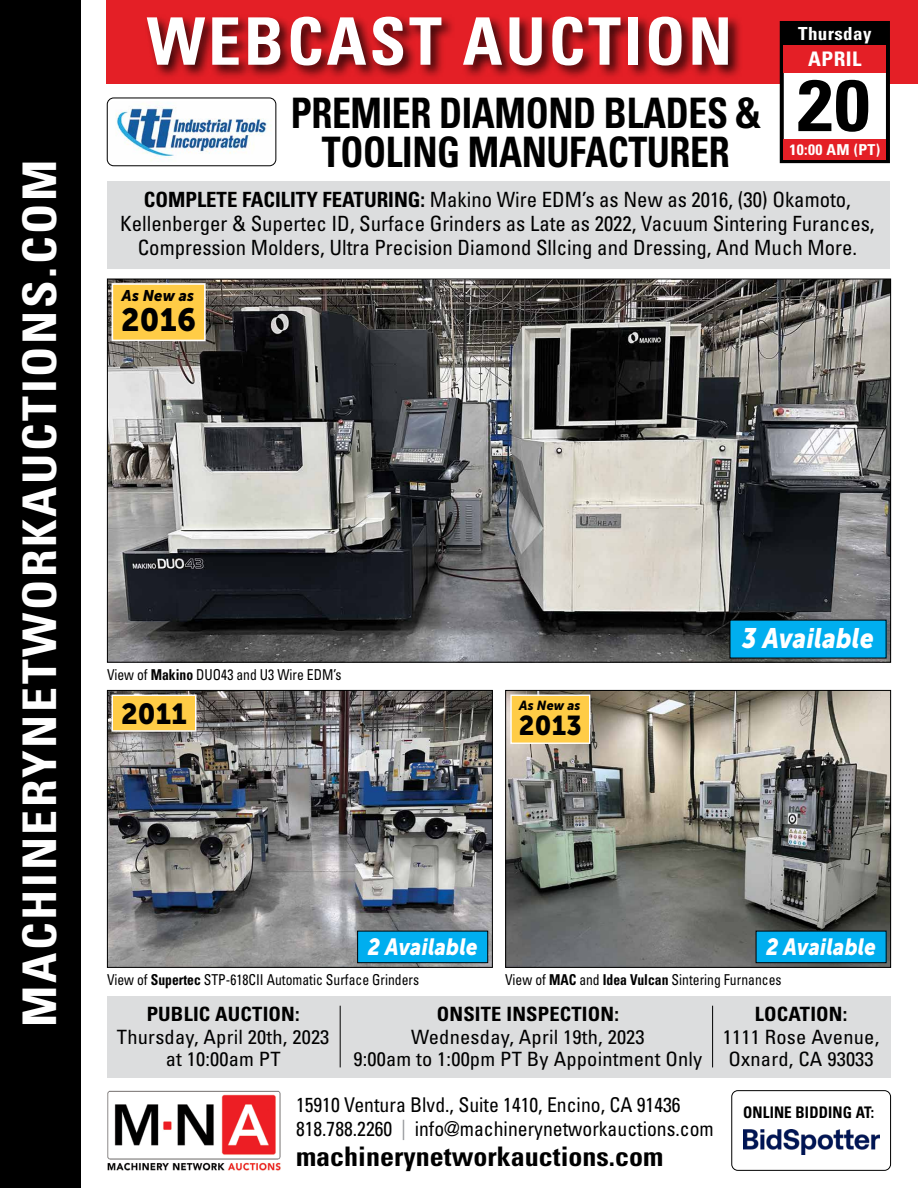
<style>
.page{position:relative;width:918px;height:1188px;background:#fff}
.page>*{position:absolute;margin:0;border:0;box-sizing:border-box;transform-origin:0 0}
.t1{font:700 condensed 65.55px "Univers";letter-spacing:.045em;color:#fff}
.t2{font:700 condensed 46.35px "Univers";letter-spacing:.055em;color:#fff;scale:1.07 1}
.t3{font:700 condensed 42px/39px "Univers";letter-spacing:-.01em;color:#000;scale:.9 1}
.t4{font:31.95px "Museo Sans 900";color:#000;scale:.96 1}
.t5{font:28.8px "Museo Sans 900";color:#000;scale:.96 1}
.t6{font:italic 28.05px "Museo Sans 900";letter-spacing:.01em;color:#fff;scale:.87 1}
.t7{font:27.15px "Museo Sans 900";color:#000;scale:.96 1}
.t8{font:700 condensed 27px "Univers";color:#000;scale:1.04 1}
.t9{font:italic 23.4px "Museo Sans 900";letter-spacing:.01em;color:#fff;scale:.87 1}
.t10{font:condensed 21px/24px "Univers";color:#000;text-align:center}
.t11{font:condensed 20.25px/24.5px "Univers";color:#000}
.t12{font:700 condensed 20.1px "Univers";letter-spacing:.02em;color:#fff;scale:1.05 1}
.t13{font:condensed 19.65px/22.4px "Univers";letter-spacing:.01em;color:#000;text-align:center;scale:1.04 1}
.t14{font:700 condensed 19.65px "Univers";letter-spacing:.01em;color:#000;scale:1.04 1}
.t15{font:700 condensed 18px "Univers";letter-spacing:.02em;color:#fff;scale:1.05 1}
.t16{font:700 condensed 15.9px "Univers";letter-spacing:.01em;color:#000;scale:.95 1}
.t17{font:italic 15.45px "Museo Sans 900";letter-spacing:.01em;color:#000;scale:.96 1}
.t18{font:condensed 15px "Univers";color:#000;scale:.91 1}
.t19{font:700 condensed 15px "Univers";letter-spacing:.02em;color:#fff;scale:1.05 1}
.t20{font:italic 13.05px "Museo Sans 900";letter-spacing:.01em;color:#000;scale:.96 1}
.s1{font-size:72.6px}
.s2{font-weight:700}
.s3{color:#939598}
</style>
<div class="page">
<div style="left:0;top:0;width:81px;height:1188px;background:#000"></div>
<div style="left:107px;top:996px;width:784px;height:82px;background:#dcddde"></div>
<hr style="left:340px;top:1006px;width:1px;height:61px;background:#000">
<hr style="left:712px;top:1006px;width:1px;height:61px;background:#000">
<img style="left:109px;top:281px;width:780px;height:380px">
<img style="left:109px;top:692px;width:382px;height:274px">
<div style="left:107px;top:690px;width:386px;height:278px;border:1px solid #000"></div>
<img style="left:507px;top:692px;width:382px;height:274px">
<div style="left:505px;top:690px;width:386px;height:278px;border:1px solid #000"></div>
<img style="left:107px;top:1090px;width:174px;height:81px">
<div style="left:731px;top:1090px;width:160px;height:81px;border:1px solid #000;border-radius:6px"></div>
<img style="left:744px;top:1129px;width:136px;height:25px">
<div style="left:107px;top:181px;width:783px;height:88px;background:#dcddde"></div>
<div style="left:107px;top:0;width:811px;height:84px;background:#e41f26"></div>
<div style="left:144px;top:14px;width:599px;height:66px;background:#000;opacity:.75"></div>
<div style="left:780px;top:21px;width:110px;height:142px;background:#fff;border:4px solid #000"></div>
<div style="left:782px;top:23px;width:106px;height:22px;background:#000"></div>
<div style="left:784px;top:139px;width:102px;height:20px;background:#e41f26"></div>
<div style="left:784px;top:45px;width:102px;height:28px;background:#e41f26"></div>
<img style="left:115px;top:103px;width:154px;height:58px">
<div style="left:107px;top:97px;width:169px;height:69px;border:1px solid #000;border-radius:6px"></div>
<div style="left:112px;top:283px;width:94px;height:58px;background:#ffcc46;border:2px solid #fff"></div>
<div style="left:510px;top:695px;width:80px;height:49px;background:#ffcc46;border:1px solid #fff"></div>
<div style="left:358px;top:931px;width:130px;height:32px;background:#00aeef"></div>
<div style="left:357px;top:931px;width:131px;height:32px;border:1px solid #000"></div>
<div style="left:756px;top:931px;width:130px;height:32px;background:#00aeef"></div>
<div style="left:756px;top:931px;width:131px;height:32px;border:1px solid #000"></div>
<div style="left:112px;top:695px;width:84px;height:37px;background:#ffcc46;border:1px solid #fff"></div>
<div style="left:730px;top:620px;width:156px;height:38px;background:#00aeef"></div>
<h2 class="t2" style="left:11px;top:1027px;width:812px;rotate:-90deg">MACHINERYNETWORKAUCTIONS.COM</h2>
<h1 class="t1" style="left:147px;top:1px;width:587px">WEBCAST AUCTION</h1>
<p class="t15" style="left:798px;top:22px;width:71px">Thursday</p>
<p class="t12" style="left:808px;top:47px;width:52px">APRIL</p>
<h3 class="t3" style="left:322px;top:93px;width:610px;text-indent:-31px">PREMIER DIAMOND BLADES &amp; <span class="s1">20<br></span>TOOLING MANUFACTURER</h3>
<p class="t19" style="left:790px;top:140px;width:88px">10:00 AM (PT)</p>
<p class="t10" style="left:120px;top:188px;width:756px"><span class="s2">COMPLETE FACILITY FEATURING:</span> Makino Wire EDM’s as New as 2016, (30) Okamoto,<br>Kellenberger &amp; Supertec ID, Surface Grinders as Late as 2022, Vacuum Sintering Furances,<br>Compression Molders, Ultra Precision Diamond Sllcing and Dressing, And Much More.</p>
<p class="t17" style="left:122px;top:287px;width:77px">As New as</p>
<h3 class="t4" style="left:121px;top:302px;width:80px">2016</h3>
<p class="t18" style="left:107px;top:665px;width:259px">View of <span class="s2">Makino</span> DUO43 and U3 Wire EDM’s</p>
<h3 class="t5" style="left:121px;top:698px;width:70px">2011</h3>
<p class="t20" style="left:519px;top:698px;width:65px">As New as</p>
<p class="t7" style="left:519px;top:711px;width:67px">2013</p>
<h3 class="t6" style="left:742px;top:623px;width:153px">3 Available</h3>
<p class="t9" style="left:368px;top:933px;width:128px">2 Available</p>
<p class="t9" style="left:766px;top:933px;width:128px">2 Available</p>
<p class="t18" style="left:107px;top:971px;width:345px">View of <span class="s2">Supertec</span> STP-618CII Automatic Surface Grinders</p>
<p class="t18" style="left:505px;top:971px;width:305px">View of <span class="s2">MAC</span> and <span class="s2">Idea Vulcan</span> Sintering Furnances</p>
<p class="t14" style="left:147px;top:1002px;width:149px">PUBLIC AUCTION:</p>
<p class="t13" style="left:117px;top:1025px;width:206px">Thursday, April 20th, 2023 at 10:00am PT</p>
<p class="t14" style="left:437px;top:1002px;width:177px">ONSITE INSPECTION:</p>
<p class="t13" style="left:353px;top:1025px;width:337px">Wednesday, April 19th, 2023<br>9:00am to 1:00pm PT By Appointment Only</p>
<p class="t11" style="left:296px;top:1092px;width:419px">15910 Ventura Blvd., Suite 1410, Encino, CA 91436<br>818.788.2260 <span class="s3">|</span> info@machinerynetworkauctions.com</p>
<p class="t8" style="left:296px;top:1140px;width:355px">machinerynetworkauctions.com</p>
<p class="t14" style="left:755px;top:1002px;width:90px">LOCATION:</p>
<p class="t13" style="left:723px;top:1025px;width:152px;text-align:left">1111 Rose Avenue,<br>Oxnard, CA 93033</p>
<p class="t16" style="left:743px;top:1103px;width:140px">ONLINE BIDDING AT:</p>
</div>
